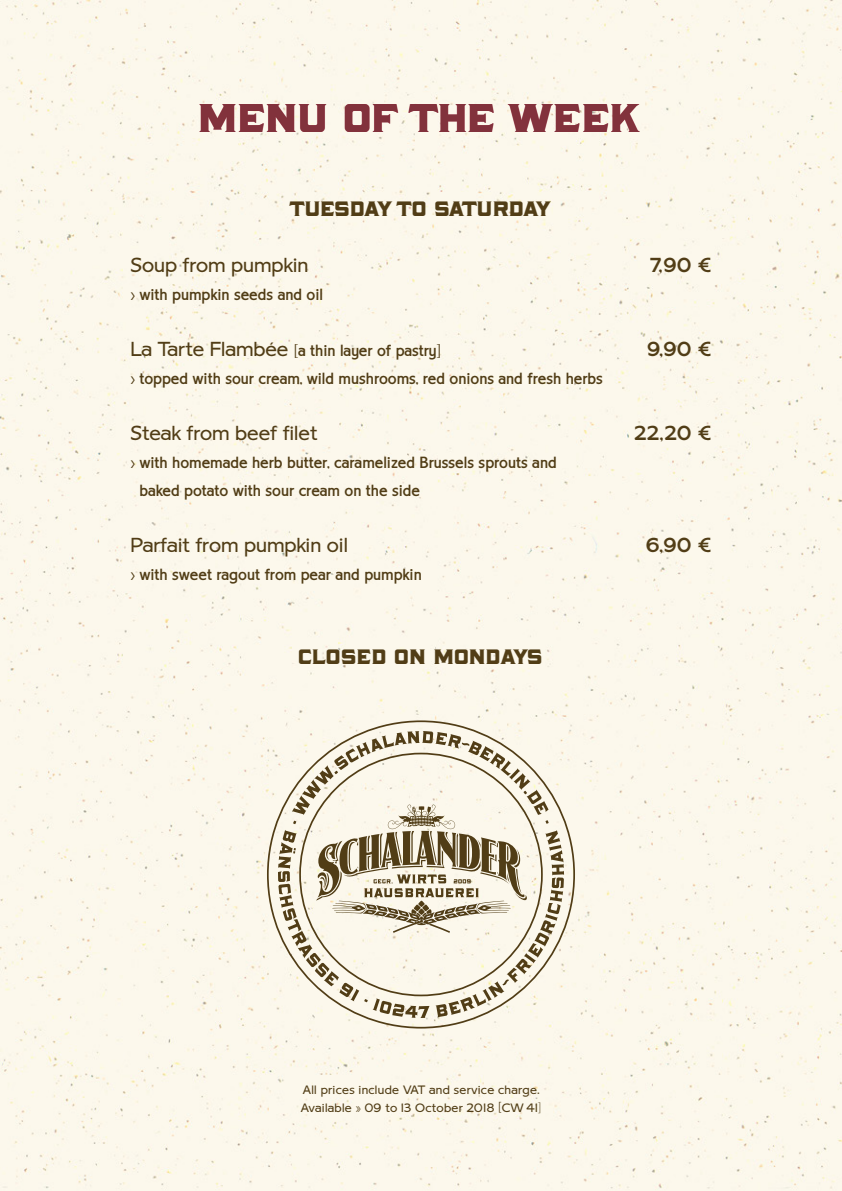
<style>
.page{position:relative;width:842px;height:1191px;background:#fcf8ec}
.page>*{position:absolute;margin:0;border:0;box-sizing:border-box;transform-origin:0 0}
.Head_Kapitel{font:46px "LHF Naylorville";letter-spacing:.005em;color:#8c1730}
.Head_Kategorie{font:24px "LHF Naylorville";letter-spacing:-.025em;color:#513d16}
.Head_Kategorie-2{font:24px "LHF Naylorville";letter-spacing:.005em;color:#513d16}
.Gericht{font:20px "LHF Chesham Sans LIGHT";color:#513d16}
.Preis{font:20px "LHF Chesham Sans REGULAR";letter-spacing:.025em;color:#513d16}
.Gericht-2{font:16px/28px "LHF Chesham Sans SLIM";color:#513d16}
.Gericht_Zusatz{font:12px "LHF Chesham Sans LIGHT";letter-spacing:.025em;color:#513d16}
.s1{font-family:"LHF Chesham Sans LIGHT";font-size:20px}
.s2{font-family:"LHF Chesham Sans BOLD"}
</style>
<div class="page">
<svg style="left:267px;top:720px;width:308px;height:308px;background:#f2eddf"></svg>
<svg style="left:278px;top:830px;width:286px;height:188px;background:#e3dccc"></svg>
<svg style="left:292px;top:731px;width:257px;height:203px;background:#d7d0be"></svg>
<p class="Head_Kapitel" style="left:200px;top:96px;width:444px">MENU OF THE WEEK</p>
<p class="Head_Kategorie" style="left:289px;top:197px;width:264px">TUESDAY TO SATURDAY</p>
<p class="Gericht" style="left:130px;top:254px;width:179px">Soup from pumpkin</p>
<p class="Gericht-2" style="left:130px;top:281px;width:194px">› with pumpkin seeds and oil</p>
<p class="Gericht-2" style="left:130px;top:337px;width:312px"><span class="s1">La Tarte Flambée</span> [a thin layer of pastry]</p>
<p class="Gericht-2" style="left:130px;top:365px;width:474px">› topped with sour cream, wild mushrooms, red onions and fresh herbs</p>
<p class="Gericht" style="left:130px;top:422px;width:188px">Steak from beef filet</p>
<p class="Gericht-2" style="left:139px;top:449px;width:419px;text-indent:-9px">› with homemade herb butter, caramelized Brussels sprouts and baked potato with sour cream on the side</p>
<p class="Gericht" style="left:130px;top:534px;width:219px">Parfait from pumpkin oil</p>
<p class="Gericht-2" style="left:130px;top:561px;width:293px">› with sweet ragout from pear and pumpkin</p>
<p class="Head_Kategorie-2" style="left:299px;top:645px;width:245px">CLOSED ON MONDAYS</p>
<p class="Preis" style="left:650px;top:254px;width:63px">7,90 €</p>
<p class="Preis" style="left:647px;top:338px;width:66px">9,90 €</p>
<p class="Preis" style="left:634px;top:422px;width:79px">22,20 €</p>
<p class="Preis" style="left:646px;top:534px;width:67px">6,90 €</p>
<p class="Gericht_Zusatz" style="left:303px;top:1082px;width:238px">All prices include VAT and service charge.</p>
<p class="Gericht_Zusatz" style="left:301px;top:1100px;width:242px">Available » 09 to 13 October 2018 <span class="s2">[</span>CW 41]</p>
</div>
